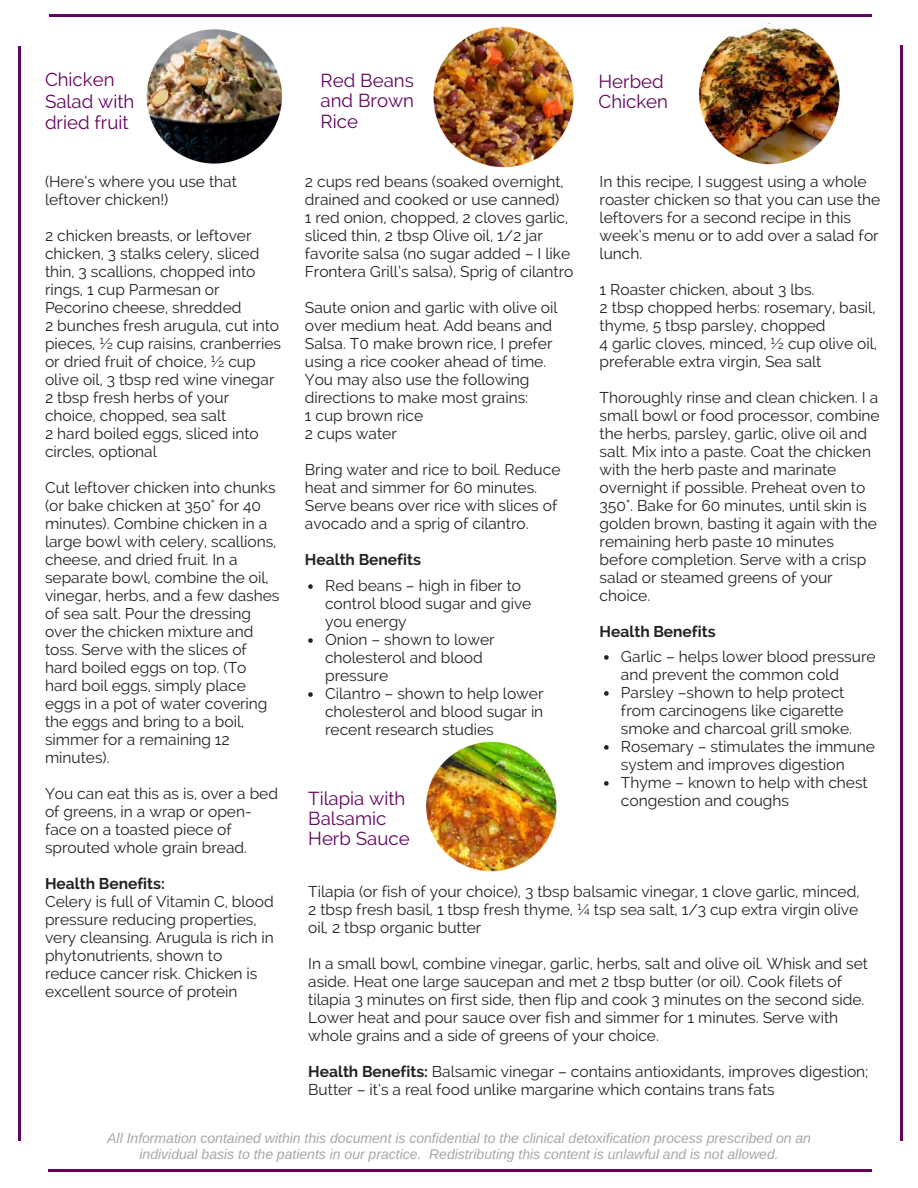
<style>
.page{position:relative;width:918px;height:1188px;background:#fff}
.page>*{position:absolute;margin:0;border:0;box-sizing:border-box;transform-origin:0 0}
.t1{font:18.75px/20.2px "Raleway";color:#630460}
.t2{font:15.6px/18px "Raleway";color:#222}
.t3{font:700 15.6px "Raleway";color:#222}
.t4{font:italic 13.95px/15.8px "Arimo";color:#a8a8a8;text-align:center}
.s1{font-weight:700}
</style>
<div class="page">
<svg style="left:18px;top:16px;width:100px;height:100px"></svg>
<hr style="left:49px;top:14px;width:99px;height:2px;background:#630460">
<hr style="left:18px;top:47px;width:2px;height:98px;background:#630460">
<hr style="left:18px;top:143px;width:2px;height:895px;background:#630460">
<svg style="left:20px;top:1070px;width:29px;height:102px"></svg>
<hr style="left:49px;top:1169px;width:99px;height:3px;background:#630460">
<hr style="left:18px;top:1036px;width:2px;height:105px;background:#630460">
<hr style="left:146px;top:1169px;width:621px;height:3px;background:#630460">
<svg style="left:871px;top:1070px;width:32px;height:102px"></svg>
<hr style="left:900px;top:1036px;width:2px;height:105px;background:#630460">
<hr style="left:765px;top:1169px;width:106px;height:3px;background:#630460">
<hr style="left:900px;top:143px;width:2px;height:895px;background:#630460">
<svg style="left:802px;top:14px;width:101px;height:102px"></svg>
<hr style="left:765px;top:14px;width:106px;height:2px;background:#630460">
<hr style="left:900px;top:46px;width:2px;height:99px;background:#630460">
<hr style="left:146px;top:14px;width:621px;height:2px;background:#630460">
<svg style="left:604px;top:655px;width:5px;height:5px"></svg>
<svg style="left:604px;top:691px;width:5px;height:5px"></svg>
<svg style="left:604px;top:745px;width:5px;height:5px"></svg>
<svg style="left:604px;top:781px;width:5px;height:5px"></svg>
<img style="left:146px;top:29px;width:136px;height:135px">
<img style="left:433px;top:26px;width:141px;height:142px">
<svg style="left:308px;top:584px;width:5px;height:5px"></svg>
<svg style="left:308px;top:638px;width:5px;height:5px"></svg>
<svg style="left:308px;top:692px;width:5px;height:5px"></svg>
<img style="left:698px;top:19px;width:147px;height:146px">
<img style="left:426px;top:739px;width:131px;height:133px">
<p class="t1" style="left:45px;top:69px;width:91px;line-height:21.3px">Chicken<br>Salad with dried fruit</p>
<p class="t2" style="left:45px;top:173px;width:193px">(Here’s where you use that leftover chicken!)</p>
<p class="t2" style="left:45px;top:227px;width:238px">2 chicken breasts, or leftover chicken, 3 stalks celery, sliced thin, 3 scallions, chopped into rings, 1 cup Parmesan or<br>Pecorino cheese, shredded<br>2 bunches fresh arugula, cut into pieces, ½ cup raisins, cranberries or dried fruit of choice, ½ cup olive oil, 3 tbsp red wine vinegar<br>2 tbsp fresh herbs of your choice, chopped, sea salt<br>2 hard boiled eggs, sliced into circles, optional</p>
<p class="t2" style="left:45px;top:479px;width:236px">Cut leftover chicken into chunks (or bake chicken at 350° for 40 minutes). Combine chicken in a large bowl with celery, scallions, cheese, and dried fruit. In a separate bowl, combine the oil, vinegar, herbs, and a few dashes of sea salt. Pour the dressing over the chicken mixture and toss. Serve with the slices of hard boiled eggs on top. (To hard boil eggs, simply place eggs in a pot of water covering the eggs and bring to a boil, simmer for a remaining 12 minutes).</p>
<p class="t2" style="left:45px;top:785px;width:235px">You can eat this as is, over a bed of greens, in a wrap or open&shy;face on a toasted piece of sprouted whole grain bread.</p>
<p class="t3" style="left:45px;top:875px;width:121px">Health Benefits:</p>
<p class="t2" style="left:45px;top:893px;width:230px">Celery is full of Vitamin C, blood pressure reducing properties, very cleansing. Arugula is rich in phytonutrients, shown to reduce cancer risk. Chicken is excellent source of protein</p>
<p class="t1" style="left:321px;top:70px;width:95px;text-align:justify">Red Beans and Brown Rice</p>
<p class="t1" style="left:598px;top:71px;width:71px">Herbed<br>Chicken</p>
<p class="t2" style="left:305px;top:173px;width:270px">2 cups red beans (soaked overnight, drained and cooked or use canned)<br>1 red onion, chopped, 2 cloves garlic, sliced thin, 2 tbsp Olive oil, 1/2 jar favorite salsa (no sugar added – I like Frontera Grill’s salsa), Sprig of cilantro</p>
<p class="t2" style="left:305px;top:299px;width:254px">Saute onion and garlic with olive oil over medium heat. Add beans and<br>Salsa. T0 make brown rice, I prefer using a rice cooker ahead of time.<br>You may also use the following directions to make most grains:<br>1 cup brown rice<br>2 cups water</p>
<p class="t2" style="left:305px;top:461px;width:257px">Bring water and rice to boil. Reduce heat and simmer for 60 minutes.<br>Serve beans over rice with slices of avocado and a sprig of cilantro.</p>
<p class="t3" style="left:305px;top:551px;width:118px">Health Benefits</p>
<p class="t2" style="left:600px;top:173px;width:282px">In this recipe, I suggest using a whole roaster chicken so that you can use the leftovers for a second recipe in this week’s menu or to add over a salad for lunch.</p>
<p class="t2" style="left:600px;top:281px;width:279px">1 Roaster chicken, about 3 lbs.<br>2 tbsp chopped herbs: rosemary, basil, thyme, 5 tbsp parsley, chopped<br>4 garlic cloves, minced, ½ cup olive oil, preferable extra virgin, Sea salt</p>
<p class="t2" style="left:600px;top:389px;width:282px">Thoroughly rinse and clean chicken. I a small bowl or food processor, combine the herbs, parsley, garlic, olive oil and salt. Mix into a paste. Coat the chicken with the herb paste and marinate overnight if possible. Preheat oven to 350°. Bake for 60 minutes, until skin is golden brown, basting it again with the remaining herb paste 10 minutes before completion. Serve with a crisp salad or steamed greens of your choice.</p>
<p class="t3" style="left:600px;top:623px;width:118px">Health Benefits</p>
<p class="t2" style="left:621px;top:647px;width:256px">Garlic – helps lower blood pressure and prevent the common cold<br>Parsley –shown to help protect from carcinogens like cigarette smoke and charcoal grill smoke.<br>Rosemary – stimulates the immune system and improves digestion<br>Thyme – known to help with chest congestion and coughs</p>
<p class="t2" style="left:325px;top:577px;width:220px">Red beans – high in fiber to control blood sugar and give you energy<br>Onion – shown to lower cholesterol and blood pressure<br>Cilantro – shown to help lower cholesterol and blood sugar in recent research studies</p>
<p class="t1" style="left:308px;top:788px;width:103px">Tilapia with<br>Balsamic<br>Herb Sauce</p>
<p class="t2" style="left:308px;top:883px;width:553px;text-align:justify">Tilapia (or fish of your choice), 3 tbsp balsamic vinegar, 1 clove garlic, minced, 2 tbsp fresh basil, 1 tbsp fresh thyme, ¼ tsp sea salt, 1/3 cup extra virgin olive oil, 2 tbsp organic butter</p>
<p class="t2" style="left:308px;top:955px;width:561px">In a small bowl, combine vinegar, garlic, herbs, salt and olive oil. Whisk and set aside. Heat one large saucepan and met 2 tbsp butter (or oil). Cook filets of tilapia 3 minutes on first side, then flip and cook 3 minutes on the second side.<br>Lower heat and pour sauce over fish and simmer for 1 minutes. Serve with whole grains and a side of greens of your choice.</p>
<p class="t2" style="left:308px;top:1063px;width:562px"><span class="s1">Health Benefits:</span> Balsamic vinegar – contains antioxidants, improves digestion;<br>Butter – it’s a real food unlike margarine which contains trans fats</p>
<p class="t4" style="left:107px;top:1131px;width:705px">All Information contained within this document is confidential to the clinical detoxification process prescribed on an individual basis to the patients in our practice. Redistributing this content is unlawful and is not allowed.</p>
</div>
